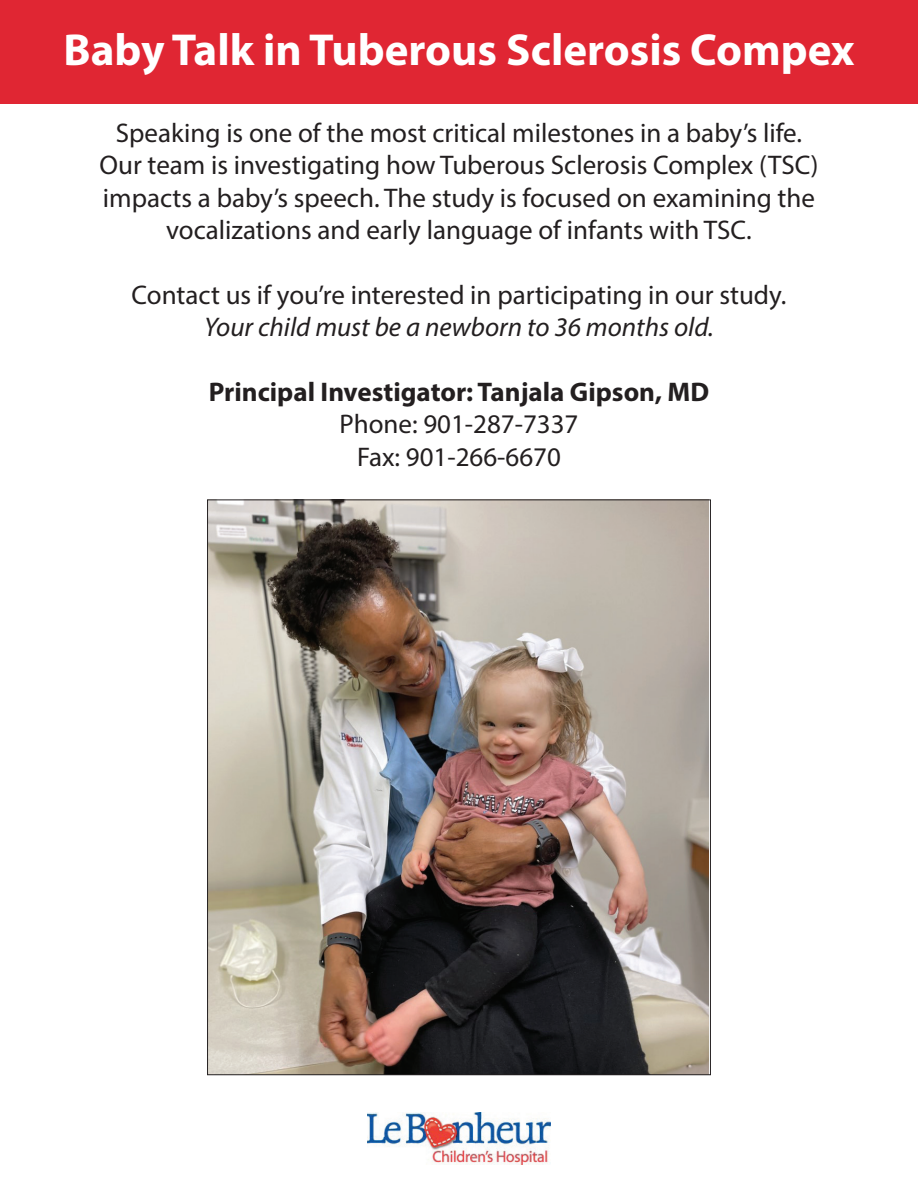
<style>
.page{position:relative;width:918px;height:1188px;background:#fff}
.page>*{position:absolute;margin:0;border:0;box-sizing:border-box;transform-origin:0 0}
.t1{font:700 45px "Myriad Pro";color:#fff}
.t2{font:27px/32.4px "Myriad Pro";color:#231f20;text-align:center}
.t3{font:700 27px "Myriad Pro";color:#231f20}
.t4{font:italic 27px "Myriad Pro";color:#231f20}
</style>
<div class="page">
<img style="left:209px;top:502px;width:500px;height:571px">
<img style="left:368px;top:1112px;width:182px;height:53px">
<div style="left:0;top:0;width:918px;height:104px;background:#e02633"></div>
<h1 class="t1" style="left:63px;top:20px;width:793px">Baby Talk in Tuberous Sclerosis Compex</h1>
<p class="t2" style="left:99px;top:116px;width:721px">Speaking is one of the most critical milestones in a baby’s life.<br>Our team is investigating how Tuberous Sclerosis Complex (TSC) impacts a baby’s speech. The study is focused on examining the vocalizations and early language of infants with TSC.</p>
<p class="t2" style="left:132px;top:278px;width:656px">Contact us if you’re interested in participating in our study.</p>
<p class="t4" style="left:204px;top:310px;width:511px">Your child must be a newborn to 36 months old.</p>
<p class="t3" style="left:209px;top:374px;width:502px">Principal Investigator: Tanjala Gipson, MD</p>
<p class="t2" style="left:340px;top:408px;width:240px">Phone: 901‐287‐7337<br>Fax: 901‐266‐6670</p>
</div>
